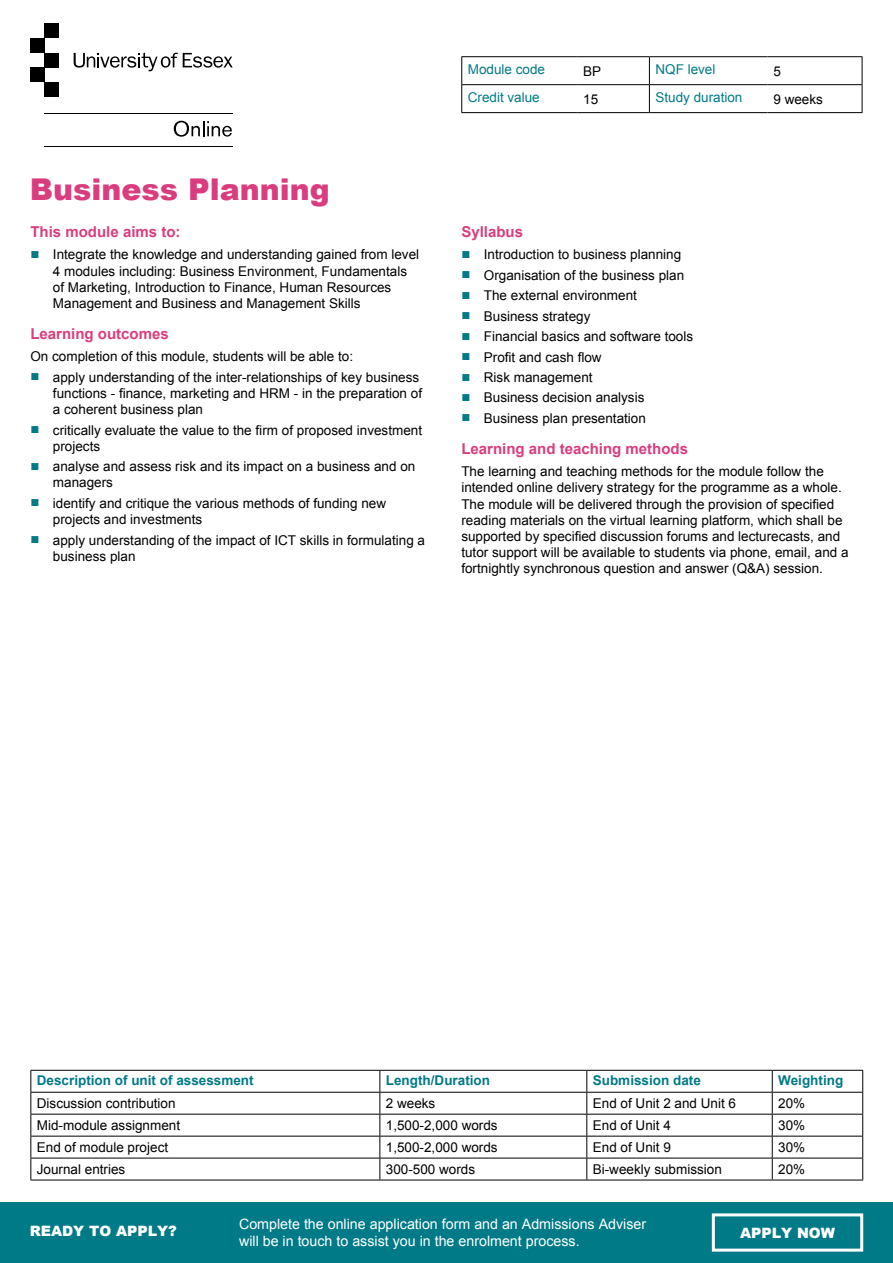
<style>
.page{position:relative;width:893px;height:1263px;background:#fff}
.page>*{position:absolute;margin:0;border:0;box-sizing:border-box;transform-origin:0 0}
.t1{font:900 30px "Arial";color:#da3d7e}
.P__Title{font:700 15px "Arial";color:#da3d7e}
.t2{font:14.25px/17.1px "Arial";color:#fff}
.t3{font:900 14.25px "Arial";color:#fff}
.P__Bullets{font:13.5px/16.2px "Arial";color:#000}
.P_Body{font:13.5px/16.2px "Arial";color:#000}
.t4{font:700 13.5px "Arial";color:#007a87}
.t5{font:13.5px "Arial";color:#007a87}
.s1{font-weight:700;font-size:15px;color:#007a87}
</style>
<div class="page">
<div style="left:0;top:1202px;width:893px;height:61px;background:#007a87"></div>
<div style="left:712px;top:1213px;width:151px;height:38px;border:3px solid #fff"></div>
<hr style="left:45px;top:146px;width:188px;height:1px;background:#000">
<hr style="left:45px;top:113px;width:188px;height:1px;background:#000">
<svg style="left:174px;top:121px;width:58px;height:16px"></svg>
<div style="left:45px;top:23px;width:14px;height:15px;background:#000"></div>
<div style="left:30px;top:38px;width:15px;height:15px;background:#000"></div>
<div style="left:45px;top:53px;width:14px;height:15px;background:#000"></div>
<div style="left:30px;top:68px;width:15px;height:14px;background:#000"></div>
<div style="left:45px;top:82px;width:14px;height:15px;background:#000"></div>
<svg style="left:74px;top:52px;width:159px;height:19px"></svg>
<hr style="left:30px;top:1070px;width:350px;height:1px;background:#000">
<hr style="left:380px;top:1070px;width:207px;height:1px;background:#000">
<hr style="left:587px;top:1070px;width:185px;height:1px;background:#000">
<hr style="left:772px;top:1070px;width:91px;height:1px;background:#000">
<hr style="left:30px;top:1092px;width:350px;height:1px;background:#000">
<hr style="left:380px;top:1092px;width:207px;height:1px;background:#000">
<hr style="left:587px;top:1092px;width:185px;height:1px;background:#000">
<hr style="left:772px;top:1092px;width:91px;height:1px;background:#000">
<hr style="left:30px;top:1114px;width:350px;height:1px;background:#000">
<hr style="left:380px;top:1114px;width:207px;height:1px;background:#000">
<hr style="left:587px;top:1114px;width:185px;height:1px;background:#000">
<hr style="left:772px;top:1114px;width:91px;height:1px;background:#000">
<hr style="left:30px;top:1136px;width:350px;height:1px;background:#000">
<hr style="left:380px;top:1136px;width:207px;height:1px;background:#000">
<hr style="left:587px;top:1136px;width:185px;height:1px;background:#000">
<hr style="left:772px;top:1136px;width:91px;height:1px;background:#000">
<hr style="left:30px;top:1158px;width:350px;height:1px;background:#000">
<svg style="left:30px;top:1071px;width:1px;height:109px"></svg>
<hr style="left:380px;top:1158px;width:207px;height:1px;background:#000">
<svg style="left:379px;top:1071px;width:1px;height:109px"></svg>
<hr style="left:587px;top:1158px;width:185px;height:1px;background:#000">
<svg style="left:586px;top:1071px;width:1px;height:109px"></svg>
<hr style="left:772px;top:1158px;width:91px;height:1px;background:#000">
<svg style="left:772px;top:1071px;width:1px;height:109px"></svg>
<svg style="left:862px;top:1071px;width:1px;height:109px"></svg>
<hr style="left:30px;top:1180px;width:350px;height:1px;background:#000">
<hr style="left:380px;top:1180px;width:207px;height:1px;background:#000">
<hr style="left:587px;top:1180px;width:185px;height:1px;background:#000">
<hr style="left:772px;top:1180px;width:91px;height:1px;background:#000">
<hr style="left:461px;top:56px;width:116px;height:1px;background:#000">
<hr style="left:577px;top:56px;width:72px;height:1px;background:#000">
<hr style="left:649px;top:56px;width:118px;height:1px;background:#000">
<hr style="left:767px;top:56px;width:95px;height:1px;background:#000">
<hr style="left:461px;top:84px;width:116px;height:1px;background:#000">
<svg style="left:461px;top:57px;width:1px;height:55px"></svg>
<hr style="left:577px;top:84px;width:72px;height:1px;background:#000">
<hr style="left:649px;top:84px;width:118px;height:1px;background:#000">
<svg style="left:649px;top:57px;width:1px;height:55px"></svg>
<hr style="left:767px;top:84px;width:95px;height:1px;background:#000">
<svg style="left:862px;top:57px;width:1px;height:55px"></svg>
<hr style="left:461px;top:112px;width:116px;height:1px;background:#000">
<hr style="left:577px;top:112px;width:72px;height:1px;background:#000">
<hr style="left:649px;top:112px;width:118px;height:1px;background:#000">
<hr style="left:767px;top:112px;width:95px;height:1px;background:#000">
<p class="t1" style="left:30px;top:167px;width:302px">Business Planning</p>
<p class="P__Title" style="left:30px;top:222px;width:152px">This module aims to:</p>
<p class="P__Bullets" style="left:53px;top:247px;width:368px;text-indent:-22px"><span class="s1">■</span> Integrate the knowledge and understanding gained from level 4 modules including: Business Environment, Fundamentals of Marketing, Introduction to Finance, Human Resources Management and Business and Management Skills</p>
<p class="P__Title" style="left:30px;top:323px;width:140px">Learning outcomes</p>
<p class="P_Body" style="left:30px;top:349px;width:324px">On completion of this module, students will be able to:</p>
<p class="P__Bullets" style="left:53px;top:369px;width:371px;text-indent:-22px"><span class="s1">■</span> apply understanding of the inter-relationships of key business functions - finance, marketing and HRM - in the preparation of a coherent business plan</p>
<p class="P__Bullets" style="left:53px;top:422px;width:371px;text-indent:-22px"><span class="s1">■</span> critically evaluate the value to the firm of proposed investment projects</p>
<p class="P__Bullets" style="left:53px;top:458px;width:364px;text-indent:-22px"><span class="s1">■</span> analyse and assess risk and its impact on a business and on managers</p>
<p class="P__Bullets" style="left:53px;top:495px;width:335px;text-indent:-22px"><span class="s1">■</span> identify and critique the various methods of funding new projects and investments</p>
<p class="P__Bullets" style="left:53px;top:532px;width:374px;text-indent:-22px"><span class="s1">■</span> apply understanding of the impact of ICT skills in formulating a business plan</p>
<p class="t5" style="left:468px;top:61px;width:79px">Module code</p>
<p class="P_Body" style="left:583px;top:63px;width:20px">BP</p>
<p class="t5" style="left:655px;top:61px;width:62px">NQF level</p>
<p class="P_Body" style="left:773px;top:63px;width:9px">5</p>
<p class="t5" style="left:468px;top:88px;width:74px">Credit value</p>
<p class="P_Body" style="left:583px;top:91px;width:17px">15</p>
<p class="t5" style="left:655px;top:88px;width:89px">Study duration</p>
<p class="P_Body" style="left:773px;top:91px;width:51px">9 weeks</p>
<p class="P__Title" style="left:461px;top:222px;width:63px">Syllabus</p>
<p class="P__Bullets" style="left:461px;top:247px;width:221px"><span class="s1">■</span> Introduction to business planning</p>
<p class="P__Bullets" style="left:461px;top:267px;width:224px"><span class="s1">■</span> Organisation of the business plan</p>
<p class="P__Bullets" style="left:461px;top:287px;width:177px"><span class="s1">■</span> The external environment</p>
<p class="P__Bullets" style="left:461px;top:308px;width:131px"><span class="s1">■</span> Business strategy</p>
<p class="P__Bullets" style="left:461px;top:328px;width:233px"><span class="s1">■</span> Financial basics and software tools</p>
<p class="P__Bullets" style="left:461px;top:349px;width:142px"><span class="s1">■</span> Profit and cash flow</p>
<p class="P__Bullets" style="left:461px;top:369px;width:133px"><span class="s1">■</span> Risk management</p>
<p class="P__Bullets" style="left:461px;top:390px;width:185px"><span class="s1">■</span> Business decision analysis</p>
<p class="P__Bullets" style="left:461px;top:410px;width:186px"><span class="s1">■</span> Business plan presentation</p>
<p class="P__Title" style="left:461px;top:438px;width:228px">Learning and teaching methods</p>
<p class="P_Body" style="left:461px;top:464px;width:389px">The learning and teaching methods for the module follow the intended online delivery strategy for the programme as a whole.<br>The module will be delivered through the provision of specified reading materials on the virtual learning platform, which shall be supported by specified discussion forums and lecturecasts, and tutor support will be available to students via phone, email, and a fortnightly synchronous question and answer (Q&amp;A) session.</p>
<p class="t4" style="left:37px;top:1071px;width:218px">Description of unit of assessment</p>
<p class="t4" style="left:386px;top:1071px;width:106px">Length/Duration</p>
<p class="t4" style="left:593px;top:1071px;width:110px">Submission date</p>
<p class="t4" style="left:778px;top:1071px;width:66px">Weighting</p>
<p class="P_Body" style="left:37px;top:1095px;width:140px">Discussion contribution</p>
<p class="P_Body" style="left:386px;top:1095px;width:51px">2 weeks</p>
<p class="P_Body" style="left:593px;top:1095px;width:145px">End of Unit 2 and Unit 6</p>
<p class="P_Body" style="left:778px;top:1095px;width:29px">20%</p>
<p class="P_Body" style="left:37px;top:1117px;width:145px">Mid-module assignment</p>
<p class="P_Body" style="left:386px;top:1117px;width:113px">1,500-2,000 words</p>
<p class="P_Body" style="left:593px;top:1117px;width:80px">End of Unit 4</p>
<p class="P_Body" style="left:778px;top:1117px;width:29px">30%</p>
<p class="P_Body" style="left:37px;top:1139px;width:133px">End of module project</p>
<p class="P_Body" style="left:386px;top:1139px;width:113px">1,500-2,000 words</p>
<p class="P_Body" style="left:593px;top:1139px;width:80px">End of Unit 9</p>
<p class="P_Body" style="left:778px;top:1139px;width:29px">30%</p>
<p class="P_Body" style="left:37px;top:1161px;width:90px">Journal entries</p>
<p class="P_Body" style="left:386px;top:1161px;width:91px">300-500 words</p>
<p class="P_Body" style="left:593px;top:1161px;width:131px">Bi-weekly submission</p>
<p class="P_Body" style="left:778px;top:1161px;width:29px">20%</p>
<p class="t2" style="left:239px;top:1216px;width:409px">Complete the online application form and an Admissions Adviser will be in touch to assist you in the enrolment process.</p>
<p class="t3" style="left:30px;top:1221px;width:149px">READY TO APPLY?</p>
<p class="t3" style="left:740px;top:1222px;width:96px">APPLY NOW</p>
</div>
